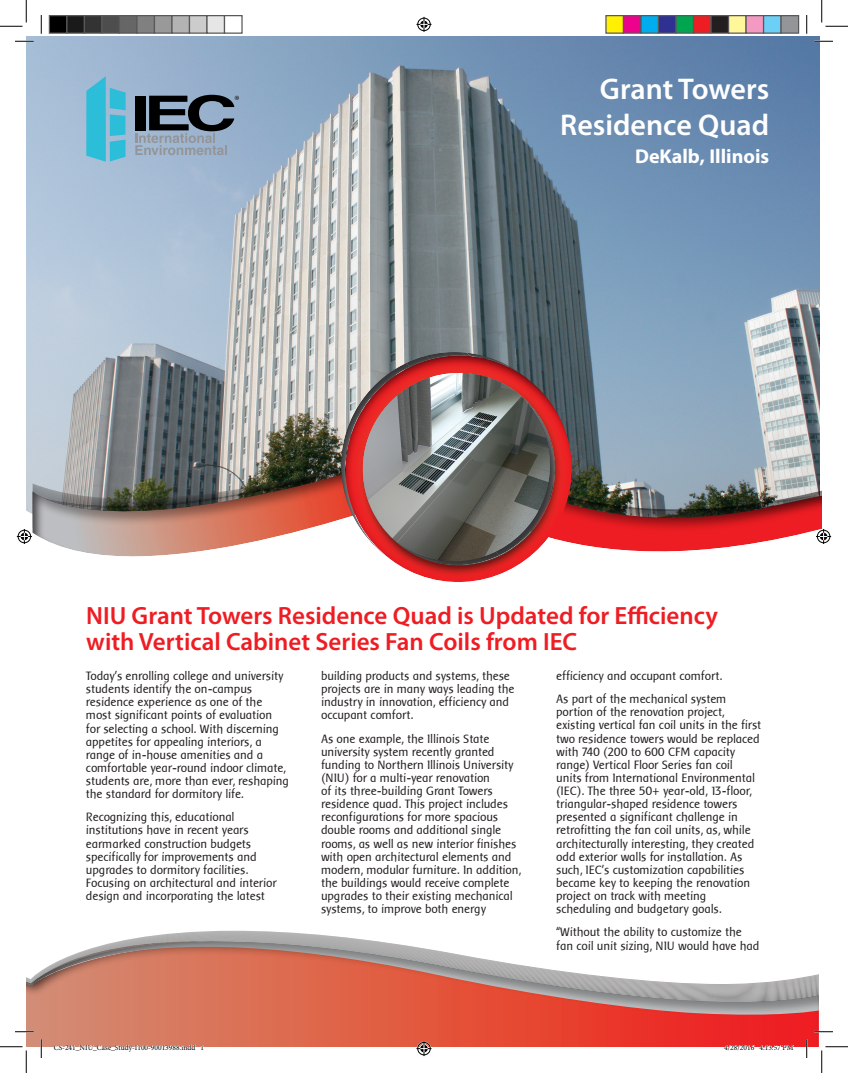
<style>
.page{position:relative;width:848px;height:1073px;background:#fff}
.page>*{position:absolute;margin:0;border:0;box-sizing:border-box;transform-origin:0 0}
.t1{font:600 30px/36.2px "Myriad Pro";color:#fff;text-align:right}
.t2{font:600 25px/26.2px "Myriad Pro";color:#ee1d23}
.t3{font:700 20px "Myriad Pro";color:#fff}
.t4{font:12.5px/13.1px "Baar Sophia";color:#231f20}
.t5{font:7.5px "Minion Pro";color:#000}
</style>
<div class="page">
<img style="left:26px;top:36px;width:793px;height:422px">
<div style="left:26px;top:901px;width:793px;height:145px;background:#231f20;opacity:.75"></div>
<div style="left:31px;top:430px;width:790px;height:176px;background:#231f20;opacity:.75"></div>
<div style="left:340px;top:351px;width:232px;height:232px;background:#231f20;opacity:.75"></div>
<svg style="left:86px;top:76px;width:40px;height:86px;background:#51bbd6"></svg>
<svg style="left:135px;top:95px;width:104px;height:60px;background:#677484"></svg>
<svg style="left:15px;top:40px;width:19px;height:2px"></svg>
<svg style="left:814px;top:40px;width:18px;height:2px"></svg>
<svg style="left:15px;top:1030px;width:19px;height:2px"></svg>
<svg style="left:814px;top:1030px;width:18px;height:2px"></svg>
<svg style="left:40px;top:15px;width:2px;height:19px"></svg>
<svg style="left:40px;top:1039px;width:2px;height:19px"></svg>
<svg style="left:806px;top:15px;width:1px;height:19px"></svg>
<svg style="left:805px;top:1039px;width:2px;height:19px"></svg>
<svg style="left:0;top:0;width:27px;height:27px"></svg>
<svg style="left:0;top:1046px;width:27px;height:26px"></svg>
<svg style="left:821px;top:0;width:27px;height:27px"></svg>
<svg style="left:821px;top:1046px;width:27px;height:26px"></svg>
<svg style="left:416px;top:17px;width:15px;height:15px"></svg>
<svg style="left:416px;top:1041px;width:15px;height:15px"></svg>
<svg style="left:17px;top:529px;width:15px;height:15px"></svg>
<svg style="left:816px;top:529px;width:15px;height:15px"></svg>
<div style="left:49px;top:16px;width:18px;height:17px;background:#000"></div>
<div style="left:49px;top:15px;width:19px;height:19px;border:1px solid #595959"></div>
<div style="left:67px;top:16px;width:17px;height:17px;background:#1a1a1a"></div>
<div style="left:66px;top:15px;width:19px;height:19px;border:1px solid #595959"></div>
<div style="left:84px;top:16px;width:18px;height:17px;background:#333"></div>
<div style="left:84px;top:15px;width:18px;height:19px;border:1px solid #595959"></div>
<div style="left:102px;top:16px;width:17px;height:17px;background:#4d4d4d"></div>
<div style="left:101px;top:15px;width:19px;height:19px;border:1px solid #595959"></div>
<div style="left:119px;top:16px;width:18px;height:17px;background:#666"></div>
<div style="left:119px;top:15px;width:19px;height:19px;border:1px solid #595959"></div>
<div style="left:137px;top:16px;width:17px;height:17px;background:#808080"></div>
<div style="left:136px;top:15px;width:19px;height:19px;border:1px solid #595959"></div>
<div style="left:154px;top:16px;width:18px;height:17px;background:#999"></div>
<div style="left:154px;top:15px;width:18px;height:19px;border:1px solid #595959"></div>
<div style="left:172px;top:16px;width:17px;height:17px;background:#b3b3b3"></div>
<div style="left:171px;top:15px;width:19px;height:19px;border:1px solid #595959"></div>
<div style="left:189px;top:16px;width:18px;height:17px;background:#ccc"></div>
<div style="left:189px;top:15px;width:19px;height:19px;border:1px solid #595959"></div>
<div style="left:207px;top:16px;width:17px;height:17px;background:#e6e6e6"></div>
<div style="left:206px;top:15px;width:19px;height:19px;border:1px solid #595959"></div>
<div style="left:224px;top:15px;width:18px;height:19px;border:1px solid #595959"></div>
<div style="left:606px;top:16px;width:17px;height:17px;background:#fff101"></div>
<div style="left:605px;top:15px;width:19px;height:19px;border:1px solid #595959"></div>
<div style="left:623px;top:16px;width:18px;height:17px;background:#ed028c"></div>
<div style="left:622px;top:15px;width:19px;height:19px;border:1px solid #595959"></div>
<div style="left:641px;top:16px;width:17px;height:17px;background:#00aeef"></div>
<div style="left:640px;top:15px;width:19px;height:19px;border:1px solid #595959"></div>
<div style="left:658px;top:16px;width:18px;height:17px;background:#2e3092"></div>
<div style="left:658px;top:15px;width:18px;height:19px;border:1px solid #595959"></div>
<div style="left:676px;top:16px;width:17px;height:17px;background:#00a54f"></div>
<div style="left:675px;top:15px;width:19px;height:19px;border:1px solid #595959"></div>
<div style="left:693px;top:16px;width:18px;height:17px;background:#ee1d23"></div>
<div style="left:692px;top:15px;width:19px;height:19px;border:1px solid #595959"></div>
<div style="left:711px;top:16px;width:17px;height:17px;background:#231f20"></div>
<div style="left:710px;top:15px;width:19px;height:19px;border:1px solid #595959"></div>
<div style="left:728px;top:16px;width:18px;height:17px;background:#fff79a"></div>
<div style="left:728px;top:15px;width:18px;height:19px;border:1px solid #595959"></div>
<div style="left:746px;top:16px;width:17px;height:17px;background:#f499c2"></div>
<div style="left:745px;top:15px;width:19px;height:19px;border:1px solid #595959"></div>
<div style="left:763px;top:16px;width:18px;height:17px;background:#6bcff6"></div>
<div style="left:762px;top:15px;width:19px;height:19px;border:1px solid #595959"></div>
<div style="left:781px;top:16px;width:17px;height:17px;background:#939598"></div>
<div style="left:780px;top:15px;width:19px;height:19px;border:1px solid #595959"></div>
<svg style="left:54px;top:1044px;width:150px;height:3px"></svg>
<svg style="left:723px;top:1009px;width:70px;height:38px;background:#e43c3e"></svg>
<h1 class="t1" style="left:560px;top:70px;width:210px">Grant Towers<br>Residence Quad</h1>
<h3 class="t3" style="left:635px;top:143px;width:136px">DeKalb, Illinois</h3>
<h2 class="t2" style="left:86px;top:602px;width:633px">NIU Grant Towers Residence Quad is Updated for Efficiency with Vertical Cabinet Series Fan Coils from IEC</h2>
<p class="t4" style="left:321px;top:669px;width:195px">building products and systems, these projects are in many ways leading the industry in innovation, efficiency and occupant comfort.</p>
<p class="t4" style="left:321px;top:732px;width:201px">As one example, the Illinois State university system recently granted funding to Northern Illinois University (NIU) for a multi-year renovation<br>of its three-building Grant Towers residence quad. This project includes reconfigurations for more spacious double rooms and additional single rooms, as well as new interior finishes with open architectural elements and modern, modular furniture. In addition, the buildings would receive complete upgrades to their existing mechanical systems, to improve both energy</p>
<p class="t4" style="left:556px;top:664px;width:172px;line-height:23.1px">efficiency and occupant comfort.<br>As part of the mechanical system</p>
<p class="t4" style="left:556px;top:705px;width:206px">portion of the renovation project, existing vertical fan coil units in the first two residence towers would be replaced with 740 (200 to 600 CFM capacity range) Vertical Floor Series fan coil<br>units from International Environmental (IEC). The three 50+ year-old, 13-floor, triangular-shaped residence towers presented a significant challenge in retrofitting the fan coil units, as, while architecturally interesting, they created odd exterior walls for installation. As such, IEC’s customization capabilities became key to keeping the renovation project on track with meeting scheduling and budgetary goals.</p>
<p class="t4" style="left:556px;top:925px;width:204px">“Without the ability to customize the fan coil unit sizing, NIU would have had</p>
<p class="t4" style="left:86px;top:669px;width:204px">Today’s enrolling college and university students identify the on-campus residence experience as one of the most significant points of evaluation for selecting a school. With discerning appetites for appealing interiors, a range of in-house amenities and a comfortable year-round indoor climate, students are, more than ever, reshaping the standard for dormitory life.</p>
<p class="t4" style="left:86px;top:810px;width:192px">Recognizing this, educational institutions have in recent years earmarked construction budgets specifically for improvements and upgrades to dormitory facilities.<br>Focusing on architectural and interior design and incorporating the latest</p>
<p class="t5" style="left:54px;top:1043px;width:152px">CS-241_NIU_Case_Study-I100-90013988.indd 1</p>
<p class="t5" style="left:724px;top:1043px;width:71px">4/28/2016 4:13:57 PM</p>
</div>
